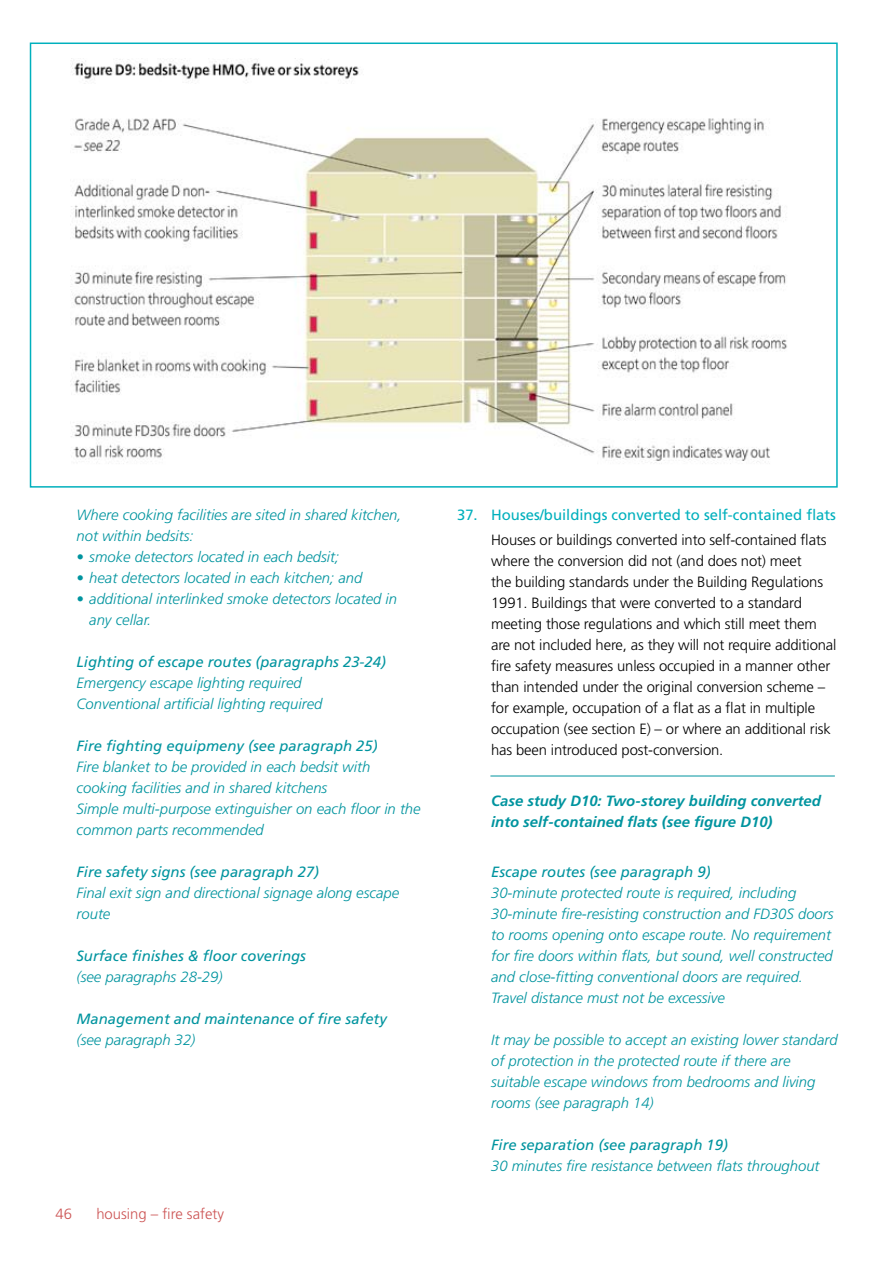
<style>
.page{position:relative;width:893px;height:1263px;background:#fff}
.page>*{position:absolute;margin:0;border:0;box-sizing:border-box;transform-origin:0 0}
.t1{font:italic 300 14.85px/21px "Frutiger";color:#00949f}
.t2{font:300 14.85px/21px "Frutiger";letter-spacing:-.01em;color:#000}
.t3{font:italic 14.85px "Frutiger";color:#00949f}
.t4{font:italic 700 14.85px/21px "Frutiger";color:#00949f}
.t5{font:14.85px "Frutiger";color:#00b0bd}
.t6{font:300 14.85px "Frutiger";color:#cc5454}
</style>
<div class="page">
<img style="left:71px;top:58px;width:716px;height:406px">
<div style="left:30px;top:43px;width:808px;height:445px;border:2px solid #00b0bd"></div>
<hr style="left:490px;top:776px;width:345px;height:1px;background:#00949f">
<p class="t1" style="left:77px;top:504px;width:327px">Where cooking facilities are sited in shared kitchen, not within bedsits:</p>
<p class="t1" style="left:77px;top:546px;width:264px">• smoke detectors located in each bedsit;</p>
<p class="t1" style="left:77px;top:567px;width:287px">• heat detectors located in each kitchen; and</p>
<p class="t1" style="left:89px;top:588px;width:309px;text-indent:-13px">• additional interlinked smoke detectors located in any cellar.</p>
<p class="t3" style="left:77px;top:653px;width:311px">Lighting of escape routes (paragraphs 23-24)</p>
<p class="t1" style="left:77px;top:672px;width:247px">Emergency escape lighting required<br>Conventional artificial lighting required</p>
<p class="t3" style="left:77px;top:737px;width:303px">Fire fighting equipmeny (see paragraph 25)</p>
<p class="t1" style="left:77px;top:756px;width:346px">Fire blanket to be provided in each bedsit with cooking facilities and in shared kitchens<br>Simple multi-purpose extinguisher on each floor in the common parts recommended</p>
<p class="t3" style="left:77px;top:863px;width:244px">Fire safety signs (see paragraph 27)</p>
<p class="t1" style="left:77px;top:882px;width:324px">Final exit sign and directional signage along escape route</p>
<p class="t3" style="left:77px;top:947px;width:231px">Surface finishes &amp; floor coverings</p>
<p class="t1" style="left:77px;top:966px;width:148px">(see paragraphs 28-29)</p>
<p class="t3" style="left:77px;top:1010px;width:312px">Management and maintenance of fire safety</p>
<p class="t1" style="left:77px;top:1029px;width:120px">(see paragraph 32)</p>
<p class="t6" style="left:56px;top:1205px;width:18px">46</p>
<p class="t6" style="left:96px;top:1205px;width:129px">housing – fire safety</p>
<p class="t5" style="left:457px;top:506px;width:380px">37. Houses/buildings converted to self-contained flats</p>
<p class="t2" style="left:491px;top:530px;width:347px">Houses or buildings converted into self-contained flats where the conversion did not (and does not) meet<br>the building standards under the Building Regulations 1991. Buildings that were converted to a standard meeting those regulations and which still meet them are not included here, as they will not require additional fire safety measures unless occupied in a manner other than intended under the original conversion scheme – for example, occupation of a flat as a flat in multiple occupation (see section E) – or where an additional risk has been introduced post-conversion.</p>
<p class="t4" style="left:491px;top:790px;width:331px">Case study D10: Two-storey building converted into self-contained flats (see figure D10)</p>
<p class="t3" style="left:491px;top:863px;width:221px">Escape routes (see paragraph 9)</p>
<p class="t1" style="left:491px;top:882px;width:344px">30-minute protected route is required, including 30-minute fire-resisting construction and FD30S doors to rooms opening onto escape route. No requirement for fire doors within flats, but sound, well constructed and close-fitting conventional doors are required.<br>Travel distance must not be excessive</p>
<p class="t1" style="left:491px;top:1029px;width:348px">It may be possible to accept an existing lower standard of protection in the protected route if there are suitable escape windows from bedrooms and living rooms (see paragraph 14)</p>
<p class="t3" style="left:491px;top:1136px;width:238px">Fire separation (see paragraph 19)</p>
<p class="t1" style="left:491px;top:1155px;width:330px">30 minutes fire resistance between flats throughout</p>
</div>
